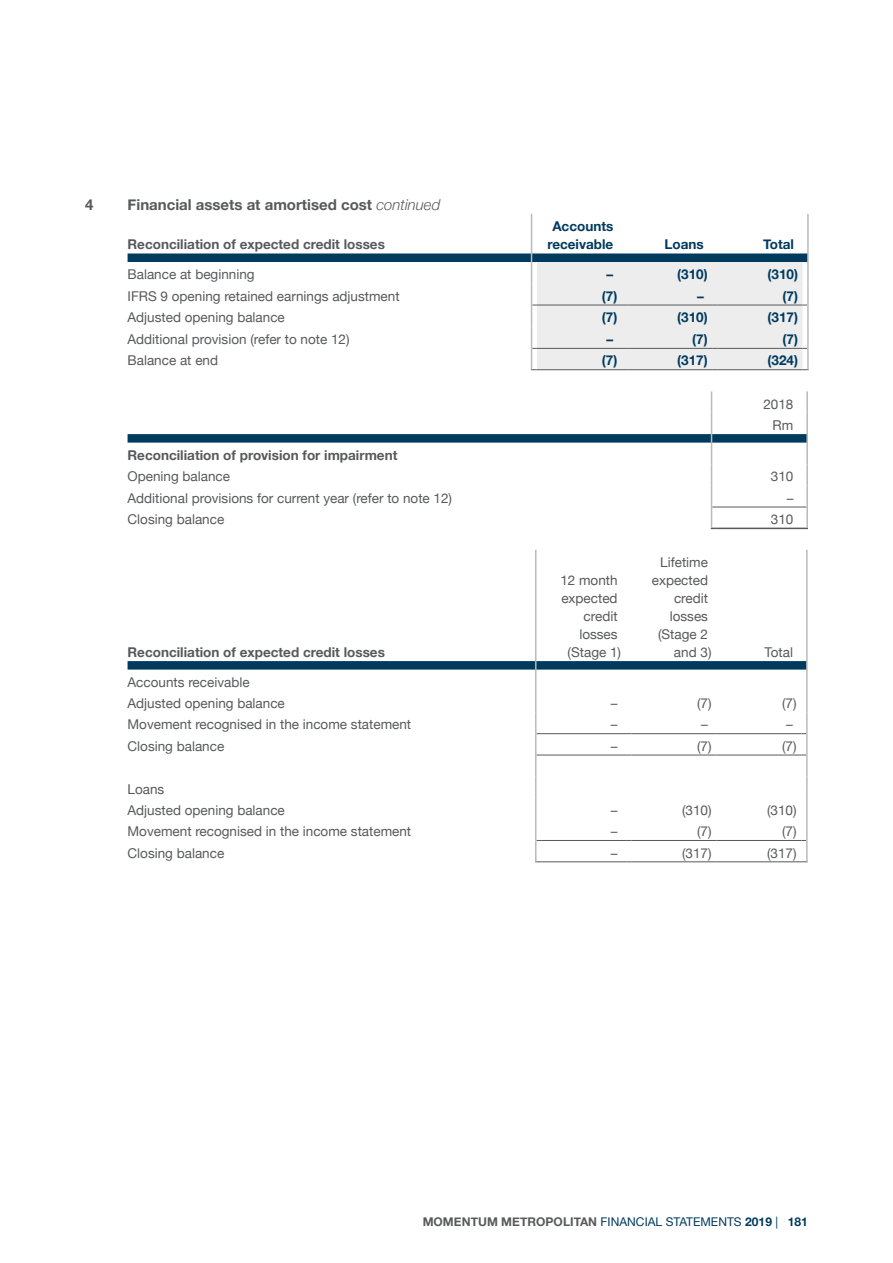
<style>
.page{position:relative;width:893px;height:1263px;background:#fff}
.page>*{position:absolute;margin:0;border:0;box-sizing:border-box;transform-origin:0 0}
.t1{font:700 15px "Helvetica Neue";color:#58595b}
.t2{font:13.5px/18px "Helvetica Neue";color:#58595b;text-align:right}
.t3{font:700 13.5px "Helvetica Neue";color:#58595b}
.t4{font:700 13.5px/18px "Helvetica Neue";color:#003a5d;text-align:center}
.t5{font:700 12px "Helvetica Neue";letter-spacing:.005em;color:#58595b}
.s1{font-weight:300;font-style:italic}
.s2{font-weight:400;color:#003a5d}
.s3{color:#003a5d}
</style>
<div class="page">
<hr style="left:531px;top:214px;width:1px;height:39px;background:#b8babc">
<hr style="left:807px;top:214px;width:2px;height:39px;background:#b8babc">
<svg style="left:128px;top:253px;width:681px;height:117px"></svg>
<hr style="left:807px;top:348px;width:2px;height:21px;background:#b8babc">
<svg style="left:128px;top:391px;width:680px;height:138px"></svg>
<hr style="left:806px;top:443px;width:2px;height:21px;background:#b8babc">
<hr style="left:806px;top:464px;width:2px;height:22px;background:#b8babc">
<hr style="left:806px;top:486px;width:2px;height:21px;background:#b8babc">
<hr style="left:806px;top:507px;width:2px;height:21px;background:#b8babc">
<hr style="left:535px;top:550px;width:1px;height:111px;background:#b8babc">
<hr style="left:806px;top:550px;width:2px;height:111px;background:#b8babc">
<svg style="left:128px;top:661px;width:680px;height:201px"></svg>
<hr style="left:806px;top:670px;width:2px;height:21px;background:#b8babc">
<hr style="left:806px;top:691px;width:2px;height:21px;background:#b8babc">
<hr style="left:806px;top:712px;width:2px;height:22px;background:#b8babc">
<hr style="left:806px;top:734px;width:2px;height:21px;background:#b8babc">
<hr style="left:806px;top:755px;width:2px;height:21px;background:#b8babc">
<hr style="left:806px;top:776px;width:2px;height:22px;background:#b8babc">
<hr style="left:806px;top:798px;width:2px;height:21px;background:#b8babc">
<hr style="left:806px;top:819px;width:2px;height:21px;background:#b8babc">
<hr style="left:806px;top:840px;width:2px;height:21px;background:#b8babc">
<p class="t1" style="left:85px;top:193px;width:10px">4</p>
<p class="t1" style="left:128px;top:193px;width:314px">Financial assets at amortised cost <span class="s1">continued</span></p>
<p class="t3" style="left:128px;top:234px;width:259px">Reconciliation of expected credit losses</p>
<p class="t4" style="left:547px;top:218px;width:67px">Accounts receivable</p>
<p class="t4" style="left:664px;top:236px;width:41px">Loans</p>
<p class="t4" style="left:763px;top:236px;width:32px">Total</p>
<p class="t2" style="left:128px;top:266px;width:129px">Balance at beginning</p>
<p class="t4" style="left:607px;top:266px;width:8px">–</p>
<p class="t4" style="left:677px;top:266px;width:32px">(310)</p>
<p class="t4" style="left:768px;top:266px;width:32px">(310)</p>
<p class="t2" style="left:128px;top:288px;width:274px">IFRS 9 opening retained earnings adjustment</p>
<p class="t4" style="left:602px;top:287px;width:17px">(7)</p>
<p class="t4" style="left:697px;top:287px;width:8px">–</p>
<p class="t4" style="left:783px;top:287px;width:17px">(7)</p>
<p class="t2" style="left:128px;top:309px;width:159px">Adjusted opening balance</p>
<p class="t4" style="left:602px;top:309px;width:17px">(7)</p>
<p class="t4" style="left:677px;top:309px;width:32px">(310)</p>
<p class="t4" style="left:768px;top:309px;width:32px">(317)</p>
<p class="t2" style="left:128px;top:331px;width:224px">Additional provision (refer to note 12)</p>
<p class="t4" style="left:607px;top:331px;width:8px">–</p>
<p class="t4" style="left:692px;top:331px;width:17px">(7)</p>
<p class="t4" style="left:783px;top:331px;width:17px">(7)</p>
<p class="t2" style="left:128px;top:352px;width:92px">Balance at end</p>
<p class="t4" style="left:602px;top:352px;width:17px">(7)</p>
<p class="t4" style="left:677px;top:352px;width:32px">(317)</p>
<p class="t4" style="left:768px;top:352px;width:32px">(324)</p>
<p class="t2" style="left:763px;top:394px;width:32px;line-height:21.3px">2018<br>Rm</p>
<p class="t3" style="left:128px;top:445px;width:271px">Reconciliation of provision for impairment</p>
<p class="t2" style="left:128px;top:468px;width:104px">Opening balance</p>
<p class="t2" style="left:771px;top:468px;width:24px">310</p>
<p class="t2" style="left:128px;top:490px;width:326px">Additional provisions for current year (refer to note 12)</p>
<p class="t2" style="left:787px;top:490px;width:8px">–</p>
<p class="t2" style="left:128px;top:511px;width:98px">Closing balance</p>
<p class="t2" style="left:771px;top:511px;width:24px">310</p>
<p class="t3" style="left:128px;top:641px;width:259px">Reconciliation of expected credit losses</p>
<p class="t2" style="left:128px;top:672px;width:159px;line-height:21.3px;text-align:left">Accounts receivable<br>Adjusted opening balance</p>
<p class="t2" style="left:560px;top:572px;width:62px">12 month expected credit losses (Stage 1)</p>
<p class="t2" style="left:652px;top:554px;width:61px">Lifetime expected credit losses (Stage 2 and 3)</p>
<p class="t2" style="left:764px;top:644px;width:30px">Total</p>
<p class="t2" style="left:611px;top:695px;width:8px">–</p>
<p class="t2" style="left:697px;top:695px;width:16px">(7)</p>
<p class="t2" style="left:782px;top:695px;width:16px">(7)</p>
<p class="t2" style="left:128px;top:716px;width:285px">Movement recognised in the income statement</p>
<p class="t2" style="left:611px;top:716px;width:8px">–</p>
<p class="t2" style="left:701px;top:716px;width:8px">–</p>
<p class="t2" style="left:786px;top:716px;width:8px">–</p>
<p class="t2" style="left:128px;top:738px;width:98px">Closing balance</p>
<p class="t2" style="left:611px;top:738px;width:8px">–</p>
<p class="t2" style="left:697px;top:738px;width:16px">(7)</p>
<p class="t2" style="left:782px;top:738px;width:16px">(7)</p>
<p class="t2" style="left:128px;top:779px;width:159px;line-height:21.3px;text-align:left">Loans<br>Adjusted opening balance</p>
<p class="t2" style="left:611px;top:802px;width:8px">–</p>
<p class="t2" style="left:682px;top:802px;width:31px">(310)</p>
<p class="t2" style="left:767px;top:802px;width:31px">(310)</p>
<p class="t2" style="left:128px;top:823px;width:285px">Movement recognised in the income statement</p>
<p class="t2" style="left:611px;top:823px;width:8px">–</p>
<p class="t2" style="left:697px;top:823px;width:16px">(7)</p>
<p class="t2" style="left:782px;top:823px;width:16px">(7)</p>
<p class="t2" style="left:128px;top:844px;width:98px">Closing balance</p>
<p class="t2" style="left:611px;top:844px;width:8px">–</p>
<p class="t2" style="left:682px;top:844px;width:31px">(317)</p>
<p class="t2" style="left:767px;top:844px;width:31px">(317)</p>
<p class="t5" style="left:423px;top:1212px;width:387px">MOMENTUM METROPOLITAN <span class="s2">FINANCIAL STATEMENTS</span> <span class="s3">2019</span> <span class="s2">|</span> <span class="s3">181</span></p>
</div>
